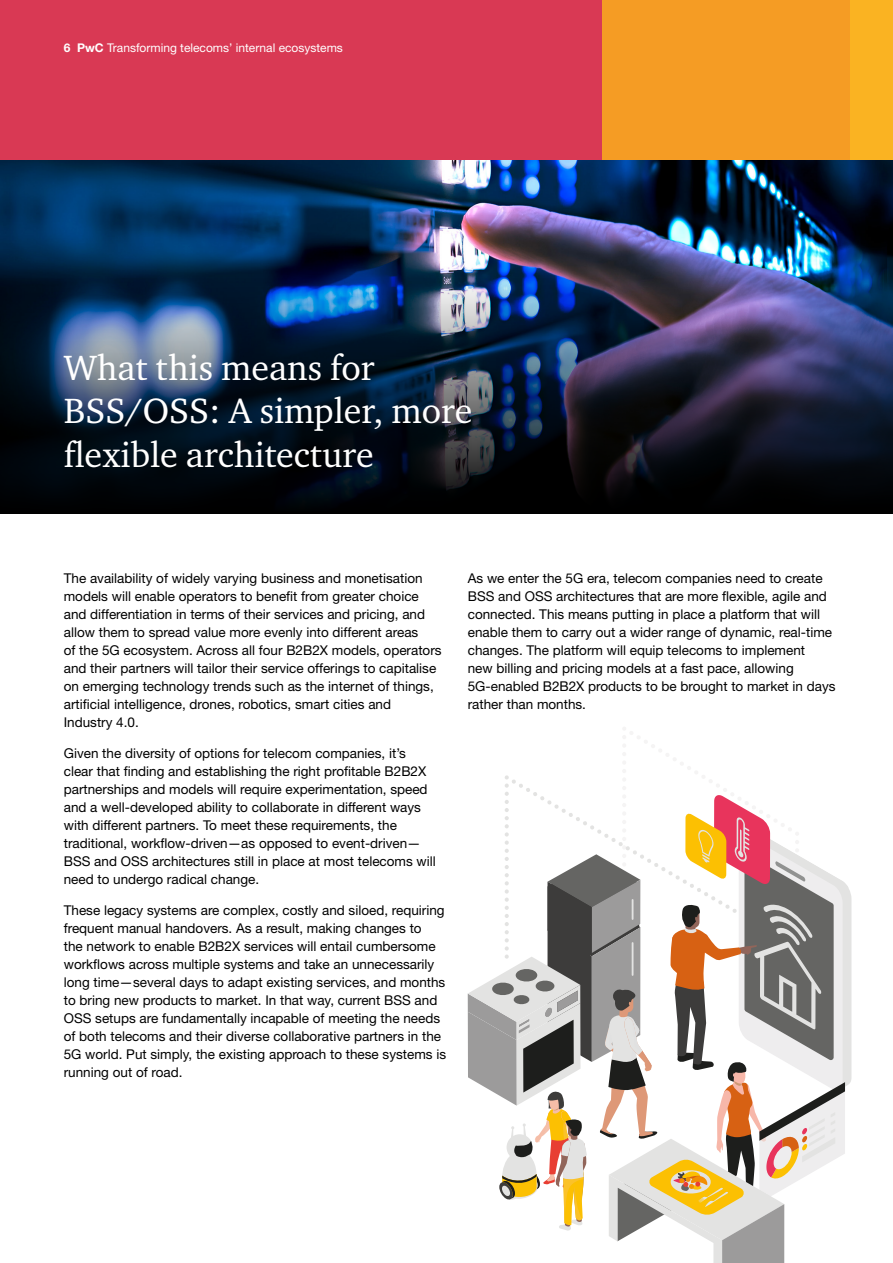
<style>
.page{position:relative;width:893px;height:1263px;background:#fff}
.page>*{position:absolute;margin:0;border:0;box-sizing:border-box;transform-origin:0 0}
.t1{font:36px/43.2px "Charter ITC";color:#fff}
.t2{font:13.5px/18px "Helvetica Neue";color:#000}
.t3{font:12px "Helvetica Neue";color:#fff}
.s1{font-weight:700}
</style>
<div class="page">
<div style="left:0;top:0;width:893px;height:160px;background:#d93954"></div>
<div style="left:602px;top:0;width:291px;height:160px;background:#f59c24"></div>
<div style="left:850px;top:0;width:43px;height:160px;background:#fab322"></div>
<img style="left:0;top:160px;width:893px;height:118px">
<svg style="left:468px;top:727px;width:383px;height:536px"></svg>
<img style="left:0;top:278px;width:893px;height:236px">
<p class="t3" style="left:64px;top:41px;width:281px"><span class="s1">6 PwC</span> Transforming telecoms’ internal ecosystems</p>
<h1 class="t1" style="left:64px;top:346px;width:410px">What this means for<br>BSS/OSS: A simpler, more flexible architecture</h1>
<p class="t2" style="left:64px;top:569px;width:379px">The availability of widely varying business and monetisation models will enable operators to benefit from greater choice and differentiation in terms of their services and pricing, and allow them to spread value more evenly into different areas<br>of the 5G ecosystem. Across all four B2B2X models, operators and their partners will tailor their service offerings to capitalise on emerging technology trends such as the internet of things, artificial intelligence, drones, robotics, smart cities and Industry 4.0.</p>
<p class="t2" style="left:64px;top:744px;width:374px">Given the diversity of options for telecom companies, it’s clear that finding and establishing the right profitable B2B2X partnerships and models will require experimentation, speed and a well-developed ability to collaborate in different ways with different partners. To meet these requirements, the traditional, workflow-driven—as opposed to event-driven— BSS and OSS architectures still in place at most telecoms will need to undergo radical change.</p>
<p class="t2" style="left:64px;top:901px;width:384px">These legacy systems are complex, costly and siloed, requiring frequent manual handovers. As a result, making changes to<br>the network to enable B2B2X services will entail cumbersome workflows across multiple systems and take an unnecessarily long time—several days to adapt existing services, and months to bring new products to market. In that way, current BSS and OSS setups are fundamentally incapable of meeting the needs of both telecoms and their diverse collaborative partners in the 5G world. Put simply, the existing approach to these systems is running out of road.</p>
<p class="t2" style="left:468px;top:569px;width:369px">As we enter the 5G era, telecom companies need to create BSS and OSS architectures that are more flexible, agile and connected. This means putting in place a platform that will enable them to carry out a wider range of dynamic, real-time changes. The platform will equip telecoms to implement<br>new billing and pricing models at a fast pace, allowing 5G-enabled B2B2X products to be brought to market in days rather than months.</p>
</div>
